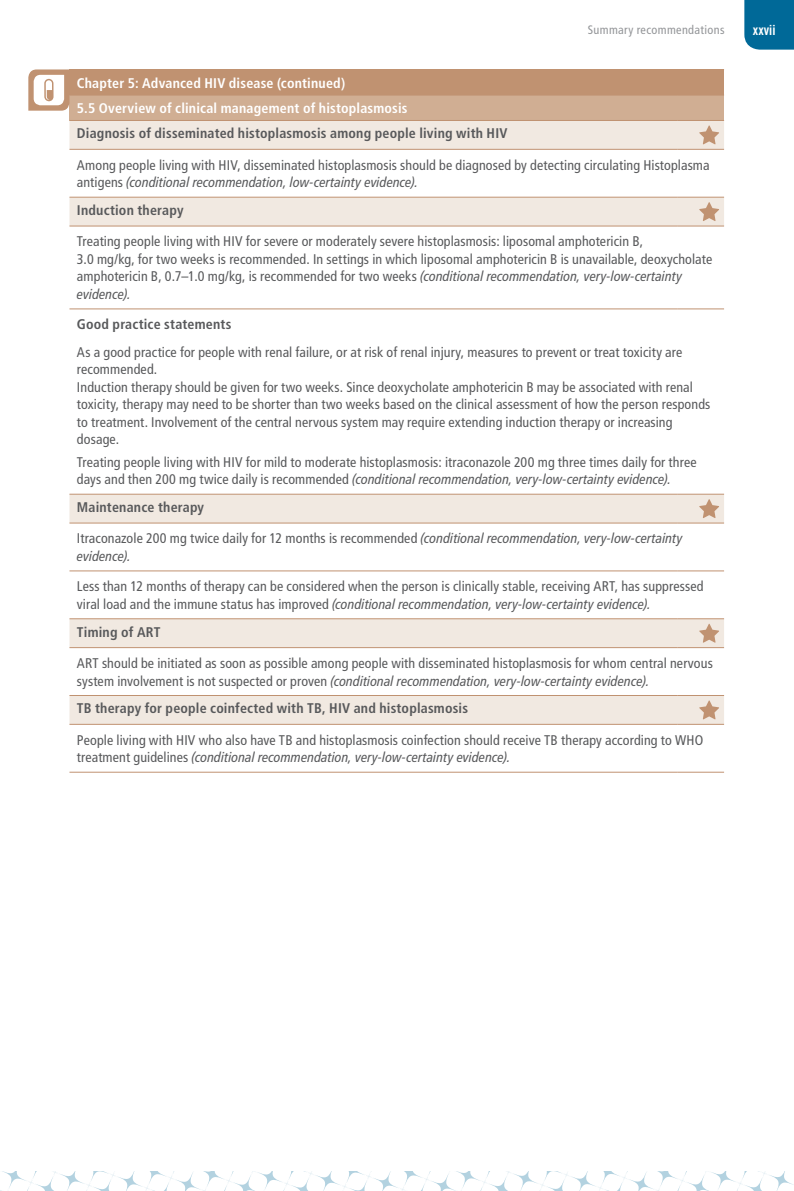
<style>
.page{position:relative;width:794px;height:1191px;background:#fff}
.page>*{position:absolute;margin:0;border:0;box-sizing:border-box;transform-origin:0 0}
.t1{font:condensed 14px/17.5px "Frutiger LT Pro";letter-spacing:.01em;color:#58595b}
.t2{font:italic condensed 14px "Frutiger LT Com";letter-spacing:.005em;color:#58595b}
.t3{font:700 condensed 14px "Frutiger LT Pro";letter-spacing:.015em;color:#58595b}
.t4{font:700 condensed 14px/25.4px "Frutiger LT Pro";letter-spacing:.015em;color:#fff}
.t5{font:14px "Trade Gothic LT Std Bd Cn 20";color:#fff}
.t6{font:condensed 12.25px "Frutiger LT Pro";letter-spacing:.03em;color:#939598}
.s1{font-family:"Frutiger LT Pro";font-style:normal}
.s2{font-family:"Frutiger LT Com";font-style:italic}
</style>
<div class="page">
<div style="left:744px;top:0;width:50px;height:50px;background:#006998"></div>
<svg style="left:0;top:1171px;width:794px;height:20px"></svg>
<div style="left:69px;top:70px;width:655px;height:25px;background:#c09271"></div>
<div style="left:69px;top:95px;width:655px;height:25px;background:#d0ae93"></div>
<div style="left:69px;top:121px;width:655px;height:28px;background:#f1e9e1"></div>
<svg style="left:69px;top:196px;width:655px;height:576px"></svg>
<hr style="left:69px;top:120px;width:608px;height:1px;background:#c09271">
<hr style="left:677px;top:120px;width:47px;height:1px;background:#c09271">
<hr style="left:69px;top:149px;width:608px;height:1px;background:#c09271">
<hr style="left:677px;top:149px;width:47px;height:1px;background:#c09271">
<hr style="left:69px;top:69px;width:608px;height:1px;background:#c09271">
<hr style="left:677px;top:69px;width:47px;height:1px;background:#c09271">
<hr style="left:69px;top:95px;width:608px;height:1px;background:#c09271">
<hr style="left:677px;top:95px;width:47px;height:1px;background:#c09271">
<hr style="left:69px;top:197px;width:608px;height:1px;background:#c09271">
<hr style="left:677px;top:197px;width:47px;height:1px;background:#c09271">
<hr style="left:69px;top:226px;width:608px;height:1px;background:#c09271">
<hr style="left:677px;top:226px;width:47px;height:1px;background:#c09271">
<hr style="left:69px;top:309px;width:608px;height:1px;background:#c09271">
<hr style="left:677px;top:309px;width:47px;height:1px;background:#c09271">
<hr style="left:69px;top:494px;width:608px;height:1px;background:#c09271">
<hr style="left:677px;top:494px;width:47px;height:1px;background:#c09271">
<hr style="left:69px;top:523px;width:608px;height:1px;background:#c09271">
<hr style="left:677px;top:523px;width:47px;height:1px;background:#c09271">
<hr style="left:69px;top:570px;width:608px;height:1px;background:#c09271">
<hr style="left:677px;top:570px;width:47px;height:1px;background:#c09271">
<hr style="left:69px;top:618px;width:608px;height:1px;background:#c09271">
<hr style="left:677px;top:618px;width:47px;height:1px;background:#c09271">
<hr style="left:69px;top:647px;width:608px;height:1px;background:#c09271">
<hr style="left:677px;top:647px;width:47px;height:1px;background:#c09271">
<hr style="left:69px;top:695px;width:608px;height:1px;background:#c09271">
<hr style="left:677px;top:695px;width:47px;height:1px;background:#c09271">
<hr style="left:69px;top:724px;width:608px;height:1px;background:#c09271">
<hr style="left:677px;top:724px;width:47px;height:1px;background:#c09271">
<hr style="left:69px;top:772px;width:608px;height:1px;background:#c09271">
<hr style="left:677px;top:772px;width:47px;height:1px;background:#c09271">
<svg style="left:699px;top:125px;width:20px;height:19px"></svg>
<svg style="left:699px;top:202px;width:20px;height:19px"></svg>
<svg style="left:699px;top:499px;width:20px;height:19px"></svg>
<svg style="left:699px;top:623px;width:20px;height:20px"></svg>
<svg style="left:699px;top:700px;width:20px;height:19px"></svg>
<svg style="left:28px;top:69px;width:41px;height:42px"></svg>
<p class="t6" style="left:588px;top:23px;width:138px">Summary recommendations</p>
<p class="t5" style="left:753px;top:21px;width:24px">xxvii</p>
<p class="t4" style="left:77px;top:70px;width:332px">Chapter 5: Advanced HIV disease (continued)<br>5.5 Overview of clinical management of histoplasmosis</p>
<p class="t3" style="left:77px;top:125px;width:432px">Diagnosis of disseminated histoplasmosis among people living with HIV</p>
<p class="t1" style="left:77px;top:156px;width:634px">Among people living with HIV, disseminated histoplasmosis should be diagnosed by detecting circulating Histoplasma</p>
<p class="t2" style="left:77px;top:174px;width:343px"><span class="s1">antigens</span> (conditional recommendation, low-certainty evidence).</p>
<p class="t3" style="left:77px;top:202px;width:108px">Induction therapy</p>
<p class="t1" style="left:77px;top:233px;width:637px">Treating people living with HIV for severe or moderately severe histoplasmosis: liposomal amphotericin B,<br>3.0 mg/kg, for two weeks is recommended. In settings in which liposomal amphotericin B is unavailable, deoxycholate amphotericin B, 0.7–1.0 mg/kg, is recommended for two weeks <span class="s2">(conditional recommendation, very-low-certainty</span></p>
<p class="t2" style="left:77px;top:285px;width:55px">evidence).</p>
<p class="t3" style="left:77px;top:316px;width:156px">Good practice statements</p>
<p class="t1" style="left:77px;top:343px;width:635px">As a good practice for people with renal failure, or at risk of renal injury, measures to prevent or treat toxicity are recommended.<br>Induction therapy should be given for two weeks. Since deoxycholate amphotericin B may be associated with renal toxicity, therapy may need to be shorter than two weeks based on the clinical assessment of how the person responds to treatment. Involvement of the central nervous system may require extending induction therapy or increasing dosage.</p>
<p class="t1" style="left:77px;top:453px;width:621px">Treating people living with HIV for mild to moderate histoplasmosis: itraconazole 200 mg three times daily for three</p>
<p class="t2" style="left:77px;top:471px;width:596px"><span class="s1">days and then 200 mg twice daily is recommended</span> (conditional recommendation, very-low-certainty evidence).</p>
<p class="t3" style="left:77px;top:499px;width:129px">Maintenance therapy</p>
<p class="t1" style="left:77px;top:530px;width:607px">Itraconazole 200 mg twice daily for 12 months is recommended <span class="s2">(conditional recommendation, very-low-certainty</span></p>
<p class="t2" style="left:77px;top:547px;width:55px">evidence).</p>
<p class="t1" style="left:77px;top:578px;width:628px">Less than 12 months of therapy can be considered when the person is clinically stable, receiving ART, has suppressed</p>
<p class="t2" style="left:77px;top:595px;width:575px"><span class="s1">viral load and the immune status has improved</span> (conditional recommendation, very-low-certainty evidence).</p>
<p class="t3" style="left:77px;top:623px;width:85px">Timing of ART</p>
<p class="t1" style="left:77px;top:654px;width:637px">ART should be initiated as soon as possible among people with disseminated histoplasmosis for whom central nervous</p>
<p class="t2" style="left:77px;top:672px;width:574px"><span class="s1">system involvement is not suspected or proven</span> (conditional recommendation, very-low-certainty evidence).</p>
<p class="t3" style="left:77px;top:700px;width:393px">TB therapy for people coinfected with TB, HIV and histoplasmosis</p>
<p class="t1" style="left:77px;top:731px;width:628px">People living with HIV who also have TB and histoplasmosis coinfection should receive TB therapy according to WHO</p>
<p class="t2" style="left:77px;top:749px;width:435px"><span class="s1">treatment guidelines</span> (conditional recommendation, very-low-certainty evidence).</p>
</div>
